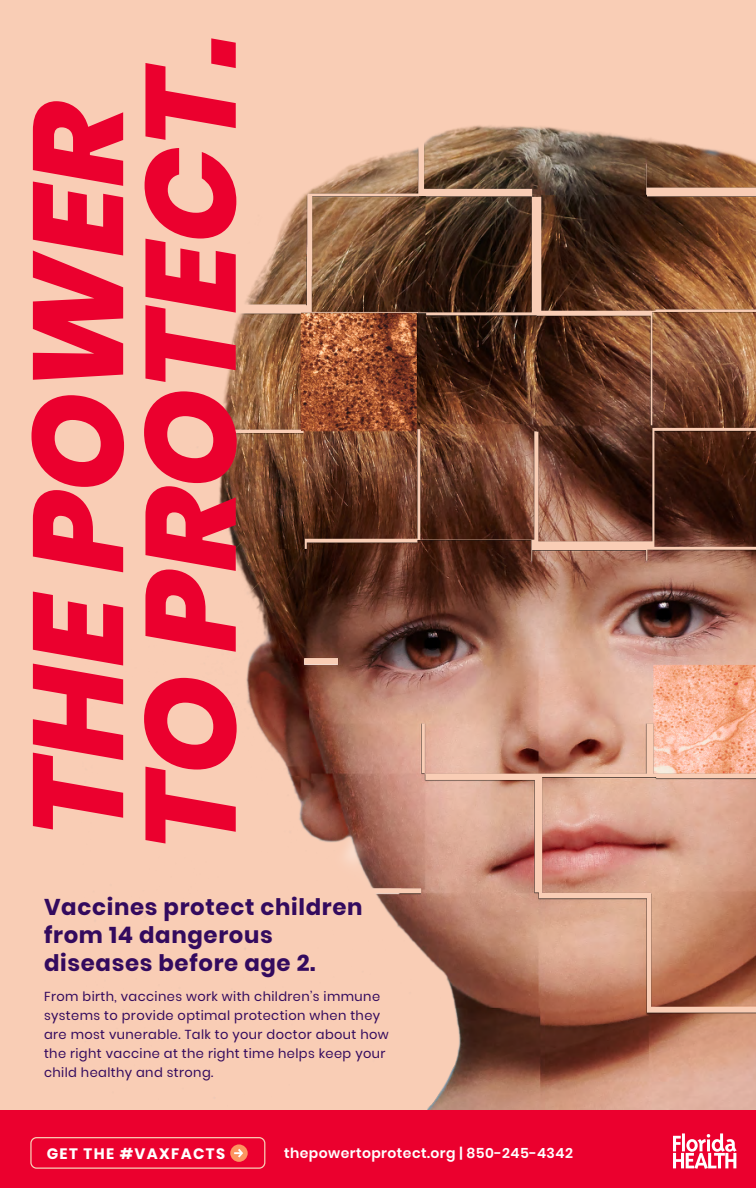
<style>
.page{position:relative;width:756px;height:1188px;background:#f9cdb5}
.page>*{position:absolute;margin:0;border:0;box-sizing:border-box;transform-origin:0 0}
.t1{font:italic 800 127.5px/112.6px "Poppins";letter-spacing:-.005em;color:#eb002e}
.t2{font:700 22.8px/28px "Poppins";letter-spacing:.03em;color:#330a5e}
.t3{font:700 15.1px "Poppins";letter-spacing:.09em;color:#fff}
.t4{font:600 14px "Poppins";letter-spacing:.03em;color:#fff}
.t5{font:13px/19px "Poppins";letter-spacing:.03em;color:#330a5e}
</style>
<div class="page">
<img style="left:81px;top:125px;width:675px;height:986px">
<div style="left:0;top:1111px;width:756px;height:77px;background:#eb002e"></div>
<svg style="left:673px;top:1133px;width:64px;height:36px"></svg>
<div style="left:30px;top:1137px;width:235px;height:32px;border:1px solid #f9cdb5;border-radius:6px"></div>
<svg style="left:230px;top:1144px;width:18px;height:18px"></svg>
<svg style="left:234px;top:1147px;width:10px;height:13px"></svg>
<h1 class="t1" style="left:23px;top:849px;width:814px;rotate:-90deg">THE POWER<br>TO PROTECT.</h1>
<p class="t2" style="left:44px;top:893px;width:320px">Vaccines protect children from 14 dangerous diseases before age 2.</p>
<p class="t5" style="left:44px;top:987px;width:346px">From birth, vaccines work with children’s immune systems to provide optimal protection when they are most vunerable. Talk to your doctor about how the right vaccine at the right time helps keep your child healthy and strong.</p>
<p class="t3" style="left:47px;top:1145px;width:180px">GET THE #VAXFACTS</p>
<p class="t4" style="left:284px;top:1145px;width:290px">thepowertoprotect.org | 850-245-4342</p>
</div>
